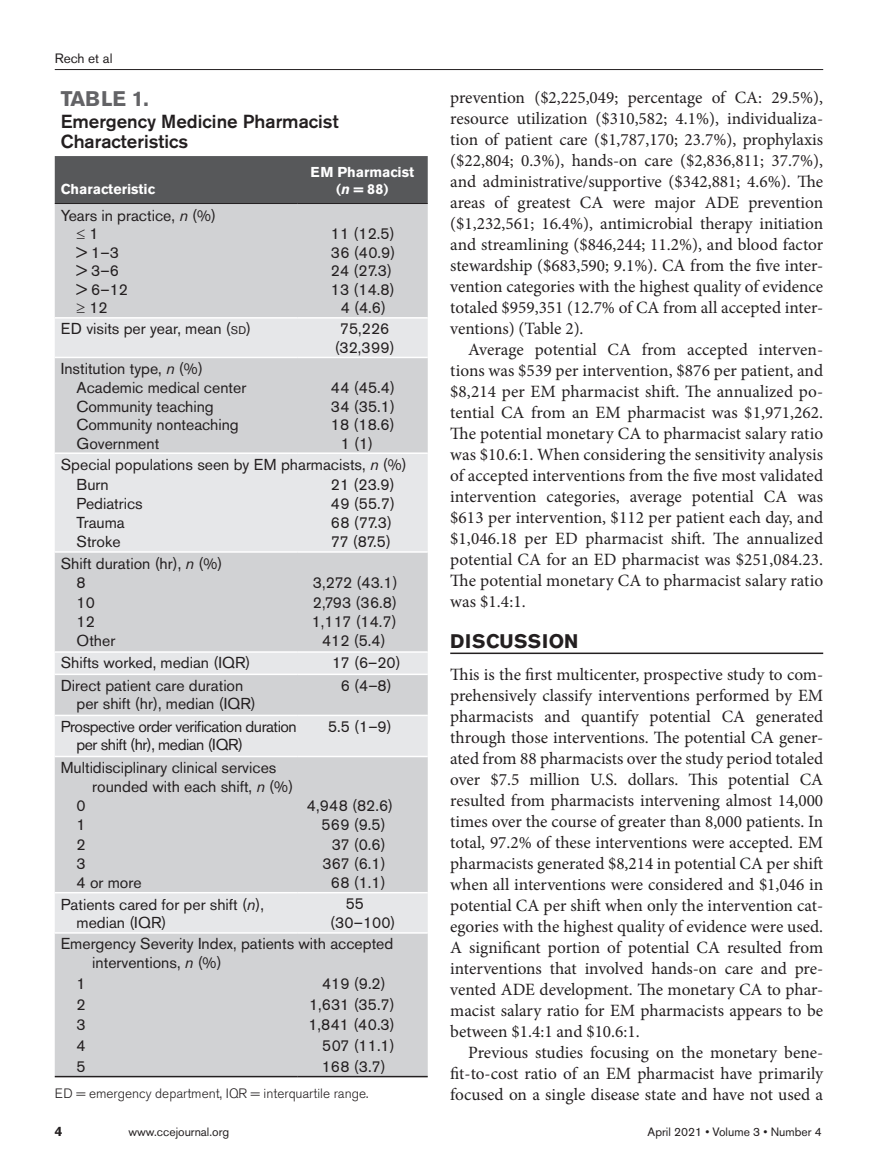
<style>
.page{position:relative;width:878px;height:1175px;background:#fff}
.page>*{position:absolute;margin:0;border:0;box-sizing:border-box;transform-origin:0 0}
.t1{font:700 21px "Akzidenz Grotesk BE";color:#636366}
.t2{font:700 19.5px "Akzidenz Grotesk BE";letter-spacing:.02em;color:#231f20}
.t3{font:500 18.75px/19.5px "Akzidenz Grotesk BE";color:#231f20}
.t4{font:17.25px/21px "Minion Pro";color:#231f20;text-align:justify}
.t5{font:15.75px/18.8px "Akzidenz Grotesk BE";color:#231f20}
.t6{font:15.75px/18.8px "Akzidenz Grotesk BE";letter-spacing:-.03em;color:#231f20}
.t7{font:700 14.25px/17.2px "Akzidenz Grotesk BE";color:#fff;text-align:center}
.t8{font:300 13.5px "Akzidenz Grotesk BE";color:#231f20}
.t9{font:13.5px "Akzidenz Grotesk BE";color:#231f20}
.t10{font:700 13.5px "Akzidenz Grotesk BE";color:#231f20}
.t11{font:12px "Akzidenz Grotesk BE";color:#231f20}
.s1{font-style:italic}
.s2{font-size:10.95px}
</style>
<div class="page">
<hr style="left:55px;top:69px;width:768px;height:1px;background:#231f20">
<hr style="left:450px;top:652px;width:373px;height:2px;background:#231f20">
<div style="left:55px;top:156px;width:373px;height:47px;background:#57585a"></div>
<div style="left:55px;top:204px;width:373px;height:871px;background:#d1d2d4"></div>
<svg style="left:55px;top:318px;width:373px;height:614px;background:#d9dadc"></svg>
<hr style="left:55px;top:203px;width:242px;height:1px;background:#231f20">
<hr style="left:297px;top:203px;width:131px;height:1px;background:#231f20">
<hr style="left:55px;top:317px;width:242px;height:1px;background:#fff">
<hr style="left:297px;top:317px;width:131px;height:1px;background:#fff">
<hr style="left:55px;top:357px;width:242px;height:1px;background:#fff">
<hr style="left:297px;top:357px;width:131px;height:1px;background:#fff">
<hr style="left:55px;top:452px;width:242px;height:2px;background:#fff">
<hr style="left:297px;top:452px;width:131px;height:2px;background:#fff">
<hr style="left:55px;top:551px;width:242px;height:1px;background:#fff">
<hr style="left:297px;top:551px;width:131px;height:1px;background:#fff">
<hr style="left:55px;top:673px;width:242px;height:2px;background:#fff">
<hr style="left:297px;top:673px;width:131px;height:2px;background:#fff">
<hr style="left:55px;top:714px;width:242px;height:2px;background:#fff">
<hr style="left:297px;top:714px;width:131px;height:2px;background:#fff">
<hr style="left:55px;top:755px;width:242px;height:2px;background:#fff">
<hr style="left:297px;top:755px;width:131px;height:2px;background:#fff">
<hr style="left:55px;top:892px;width:242px;height:1px;background:#fff">
<hr style="left:297px;top:892px;width:131px;height:1px;background:#fff">
<hr style="left:55px;top:932px;width:242px;height:1px;background:#fff">
<hr style="left:297px;top:932px;width:131px;height:1px;background:#fff">
<hr style="left:55px;top:1075px;width:242px;height:2px;background:#231f20">
<hr style="left:297px;top:1075px;width:131px;height:2px;background:#231f20">
<hr style="left:55px;top:651px;width:242px;height:1px;background:#fff">
<hr style="left:297px;top:651px;width:131px;height:1px;background:#fff">
<p class="t9" style="left:55px;top:50px;width:59px">Rech et al</p>
<p class="t1" style="left:61px;top:86px;width:89px">TABLE 1.</p>
<p class="t3" style="left:61px;top:112px;width:279px">Emergency Medicine Pharmacist<br>Characteristics</p>
<p class="t7" style="left:61px;top:180px;width:96px">Characteristic</p>
<p class="t7" style="left:310px;top:163px;width:105px">EM Pharmacist (<span class="s1">n</span> = 88)</p>
<p class="t5" style="left:76px;top:206px;width:141px;text-indent:-16px">Years in practice, <span class="s1">n</span> (%) ≤ 1</p>
<p class="t5" style="left:331px;top:224px;width:65px">11 (12.5)</p>
<p class="t5" style="left:76px;top:243px;width:44px">&gt; 1–3</p>
<p class="t5" style="left:331px;top:243px;width:66px">36 (40.9)</p>
<p class="t5" style="left:76px;top:261px;width:44px">&gt; 3–6</p>
<p class="t5" style="left:331px;top:261px;width:63px">24 (27.3)</p>
<p class="t5" style="left:76px;top:280px;width:53px">&gt; 6–12</p>
<p class="t5" style="left:331px;top:280px;width:65px">13 (14.8)</p>
<p class="t5" style="left:76px;top:298px;width:33px">≥ 12</p>
<p class="t5" style="left:341px;top:298px;width:47px">4 (4.6)</p>
<p class="t5" style="left:61px;top:319px;width:192px">ED visits per year, mean (<span class="s2">sd</span>)</p>
<p class="t5" style="left:334px;top:319px;width:62px;text-align:center">75,226 (32,399)</p>
<p class="t5" style="left:77px;top:359px;width:171px;text-indent:-16px">Institution type, <span class="s1">n</span> (%)<br>Academic medical center</p>
<p class="t5" style="left:331px;top:378px;width:65px">44 (45.4)</p>
<p class="t5" style="left:77px;top:397px;width:139px">Community teaching</p>
<p class="t5" style="left:331px;top:397px;width:65px">34 (35.1)</p>
<p class="t5" style="left:77px;top:415px;width:164px">Community nonteaching</p>
<p class="t5" style="left:331px;top:415px;width:65px">18 (18.6)</p>
<p class="t5" style="left:77px;top:434px;width:84px">Government</p>
<p class="t5" style="left:61px;top:432px;width:347px;line-height:21.5px;text-indent:280px">1 (1)<br>Special populations seen by EM pharmacists, <span class="s1">n</span> (%)</p>
<p class="t5" style="left:77px;top:474px;width:34px">Burn</p>
<p class="t5" style="left:331px;top:474px;width:65px">21 (23.9)</p>
<p class="t5" style="left:77px;top:494px;width:68px">Pediatrics</p>
<p class="t5" style="left:331px;top:494px;width:65px">49 (55.7)</p>
<p class="t5" style="left:77px;top:513px;width:50px">Trauma</p>
<p class="t5" style="left:331px;top:513px;width:63px">68 (77.3)</p>
<p class="t5" style="left:77px;top:532px;width:45px">Stroke</p>
<p class="t5" style="left:331px;top:532px;width:62px">77 (87.5)</p>
<p class="t5" style="left:77px;top:554px;width:147px;line-height:19.4px;text-indent:-16px">Shift duration (hr), <span class="s1">n</span> (%)<br>8</p>
<p class="t5" style="left:313px;top:573px;width:86px">3,272 (43.1)</p>
<p class="t5" style="left:77px;top:592px;width:20px">10</p>
<p class="t5" style="left:313px;top:592px;width:86px">2,793 (36.8)</p>
<p class="t5" style="left:77px;top:612px;width:20px">12</p>
<p class="t5" style="left:312px;top:612px;width:86px">1,117 (14.7)</p>
<p class="t5" style="left:77px;top:631px;width:40px">Other</p>
<p class="t5" style="left:322px;top:631px;width:65px">412 (5.4)</p>
<p class="t5" style="left:61px;top:653px;width:191px">Shifts worked, median (IQR)</p>
<p class="t5" style="left:332px;top:653px;width:70px">17 (6–20)</p>
<p class="t5" style="left:77px;top:676px;width:181px;text-indent:-16px">Direct patient care duration per shift (hr), median (IQR)</p>
<p class="t5" style="left:341px;top:676px;width:52px">6 (4–8)</p>
<p class="t6" style="left:77px;top:717px;width:222px;text-indent:-16px">Prospective order verification duration per shift (hr), median (IQR)</p>
<p class="t5" style="left:328px;top:717px;width:65px">5.5 (1–9)</p>
<p class="t5" style="left:61px;top:758px;width:217px">Multidisciplinary clinical services</p>
<p class="t5" style="left:92px;top:776px;width:202px">rounded with each shift, <span class="s1">n</span> (%)</p>
<p class="t5" style="left:77px;top:796px;width:11px">0</p>
<p class="t5" style="left:307px;top:796px;width:88px">4,948 (82.6)</p>
<p class="t5" style="left:77px;top:815px;width:11px">1</p>
<p class="t5" style="left:321px;top:815px;width:66px">569 (9.5)</p>
<p class="t5" style="left:77px;top:834px;width:11px">2</p>
<p class="t5" style="left:332px;top:834px;width:55px">37 (0.6)</p>
<p class="t5" style="left:77px;top:854px;width:11px">3</p>
<p class="t5" style="left:322px;top:854px;width:65px">367 (6.1)</p>
<p class="t5" style="left:77px;top:873px;width:67px">4 or more</p>
<p class="t5" style="left:331px;top:873px;width:56px">68 (1.1)</p>
<p class="t5" style="left:77px;top:894px;width:189px;text-indent:-16px">Patients cared for per shift (<span class="s1">n</span>), median (IQR)</p>
<p class="t5" style="left:330px;top:894px;width:67px;text-indent:16px">55 (30–100)</p>
<p class="t5" style="left:92px;top:934px;width:302px;text-indent:-32px">Emergency Severity Index, patients with accepted interventions, <span class="s1">n</span> (%)</p>
<p class="t5" style="left:77px;top:973px;width:11px">1</p>
<p class="t5" style="left:322px;top:973px;width:65px">419 (9.2)</p>
<p class="t5" style="left:77px;top:994px;width:11px">2</p>
<p class="t5" style="left:309px;top:994px;width:87px">1,631 (35.7)</p>
<p class="t5" style="left:77px;top:1015px;width:11px">3</p>
<p class="t5" style="left:308px;top:1015px;width:88px">1,841 (40.3)</p>
<p class="t5" style="left:77px;top:1036px;width:11px">4</p>
<p class="t5" style="left:322px;top:1036px;width:74px">507 (11.1)</p>
<p class="t5" style="left:77px;top:1057px;width:11px">5</p>
<p class="t5" style="left:322px;top:1057px;width:65px">168 (3.7)</p>
<p class="t8" style="left:55px;top:1086px;width:315px">ED = emergency department, IQR = interquartile range.</p>
<p class="t4" style="left:450px;top:87px;width:374px">prevention ($2,225,049; percentage of CA: 29.5%), resource utilization ($310,582; 4.1%), individualiza&shy;tion of patient care ($1,787,170; 23.7%), prophylaxis ($22,804; 0.3%), hands-on care ($2,836,811; 37.7%), and administrative/supportive ($342,881; 4.6%). The areas of greatest CA were major ADE prevention ($1,232,561; 16.4%), antimicrobial therapy initiation and streamlining ($846,244; 11.2%), and blood factor stewardship ($683,590; 9.1%). CA from the five inter&shy;vention categories with the highest quality of evidence totaled $959,351 (12.7% of CA from all accepted inter&shy;ventions) (Table 2).</p>
<p class="t4" style="left:450px;top:339px;width:374px;text-indent:18px">Average potential CA from accepted interven&shy;tions was $539 per intervention, $876 per patient, and $8,214 per EM pharmacist shift. The annualized po&shy;tential CA from an EM pharmacist was $1,971,262.<br>The potential monetary CA to pharmacist salary ratio was $10.6:1. When considering the sensitivity analysis of accepted interventions from the five most validated intervention categories, average potential CA was $613 per intervention, $112 per patient each day, and $1,046.18 per ED pharmacist shift. The annualized potential CA for an ED pharmacist was $251,084.23.<br>The potential monetary CA to pharmacist salary ratio was $1.4:1.</p>
<p class="t2" style="left:450px;top:630px;width:130px">DISCUSSION</p>
<p class="t4" style="left:450px;top:663px;width:374px">This is the first multicenter, prospective study to com&shy;prehensively classify interventions performed by EM pharmacists and quantify potential CA generated through those interventions. The potential CA gener&shy;ated from 88 pharmacists over the study period totaled over $7.5 million U.S. dollars. This potential CA resulted from pharmacists intervening almost 14,000 times over the course of greater than 8,000 patients. In total, 97.2% of these interventions were accepted. EM pharmacists generated $8,214 in potential CA per shift when all interventions were considered and $1,046 in potential CA per shift when only the intervention cat&shy;egories with the highest quality of evidence were used.<br>A significant portion of potential CA resulted from interventions that involved hands-on care and pre&shy;vented ADE development. The monetary CA to phar&shy;macist salary ratio for EM pharmacists appears to be between $1.4:1 and $10.6:1.</p>
<p class="t4" style="left:450px;top:1041px;width:374px;text-indent:18px">Previous studies focusing on the monetary bene&shy;fit-to-cost ratio of an EM pharmacist have primarily focused on a single disease state and have not used a</p>
<p class="t10" style="left:55px;top:1123px;width:9px">4</p>
<p class="t11" style="left:128px;top:1125px;width:102px">www.ccejournal.org</p>
<p class="t11" style="left:647px;top:1125px;width:175px">April 2021 • Volume 3 • Number 4</p>
</div>
